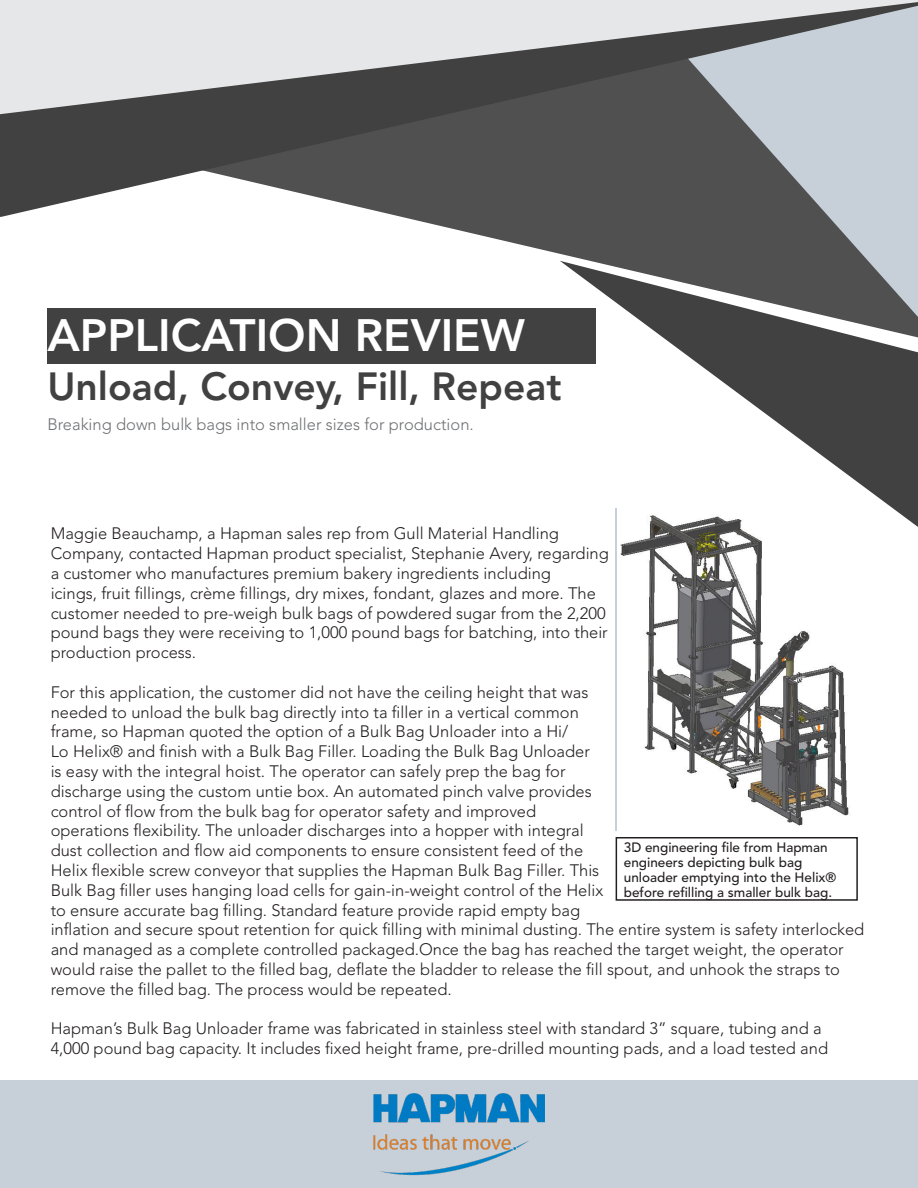
<style>
.page{position:relative;width:918px;height:1188px;background:#fff}
.page>*{position:absolute;margin:0;border:0;box-sizing:border-box;transform-origin:0 0}
.Paragraph_Style_3{font:800 45px "Avenir LT Std";color:#fff}
.Paragraph_Style_6{font:800 39px "Avenir LT Std";color:#414141}
.t1{font:300 16.5px/19.8px "Avenir LT Std";color:#231f20}
.Paragraph_Style_1{font:300 16.5px "Avenir LT Std";color:#6d6f72}
.t2{font:500 13.5px/15px "Avenir LT Std";color:#231f20}
</style>
<div class="page">
<div style="left:47px;top:309px;width:549px;height:55px;background:#414141"></div>
<svg style="left:47px;top:217px;width:589px;height:92px"></svg>
<svg style="left:636px;top:217px;width:282px;height:44px;background:#6c6f70"></svg>
<svg style="left:0;top:114px;width:918px;height:103px;background:#6f7071"></svg>
<svg style="left:560px;top:261px;width:358px;height:266px"></svg>
<img style="left:617px;top:508px;width:241px;height:318px">
<div style="left:0;top:1080px;width:918px;height:108px;background:#c7d0d8"></div>
<img style="left:374px;top:1093px;width:170px;height:83px">
<div style="left:616px;top:837px;width:242px;height:64px;border:2px solid #231f20"></div>
<svg style="left:0;top:0;width:918px;height:114px;background:#acaeb1"></svg>
<p class="Paragraph_Style_3" style="left:47px;top:309px;width:479px">APPLICATION REVIEW</p>
<p class="Paragraph_Style_6" style="left:47px;top:364px;width:516px">Unload, Convey, Fill, Repeat</p>
<p class="Paragraph_Style_1" style="left:47px;top:415px;width:428px">Breaking down bulk bags into smaller sizes for production.</p>
<p class="t1" style="left:51px;top:524px;width:560px">Maggie Beauchamp, a Hapman sales rep from Gull Material Handling Company, contacted Hapman product specialist, Stephanie Avery, regarding a customer who manufactures premium bakery ingredients including<br>icings, fruit fillings, crème fillings, dry mixes, fondant, glazes and more. The customer needed to pre-weigh bulk bags of powdered sugar from the 2,200 pound bags they were receiving to 1,000 pound bags for batching, into their production process.</p>
<p class="t1" style="left:51px;top:682px;width:815px">For this application, the customer did not have the ceiling height that was<br>needed to unload the bulk bag directly into ta filler in a vertical common<br>frame, so Hapman quoted the option of a Bulk Bag Unloader into a Hi/<br>Lo Helix® and finish with a Bulk Bag Filler. Loading the Bulk Bag Unloader<br>is easy with the integral hoist. The operator can safely prep the bag for<br>discharge using the custom untie box. An automated pinch valve provides<br>control of flow from the bulk bag for operator safety and improved<br>operations flexibility. The unloader discharges into a hopper with integral<br>dust collection and flow aid components to ensure consistent feed of the<br>Helix flexible screw conveyor that supplies the Hapman Bulk Bag Filler. This<br>Bulk Bag filler uses hanging load cells for gain-in-weight control of the Helix<br>to ensure accurate bag filling. Standard feature provide rapid empty bag<br>inflation and secure spout retention for quick filling with minimal dusting. The entire system is safety interlocked and managed as a complete controlled packaged.Once the bag has reached the target weight, the operator would raise the pallet to the filled bag, deflate the bladder to release the fill spout, and unhook the straps to remove the filled bag. The process would be repeated.</p>
<p class="t1" style="left:51px;top:1019px;width:779px">Hapman’s Bulk Bag Unloader frame was fabricated in stainless steel with standard 3” square, tubing and a<br>4,000 pound bag capacity. It includes fixed height frame, pre-drilled mounting pads, and a load tested and</p>
<p class="t2" style="left:624px;top:840px;width:214px">3D engineering file from Hapman engineers depicting bulk bag unloader emptying into the Helix® before refilling a smaller bulk bag.</p>
</div>
